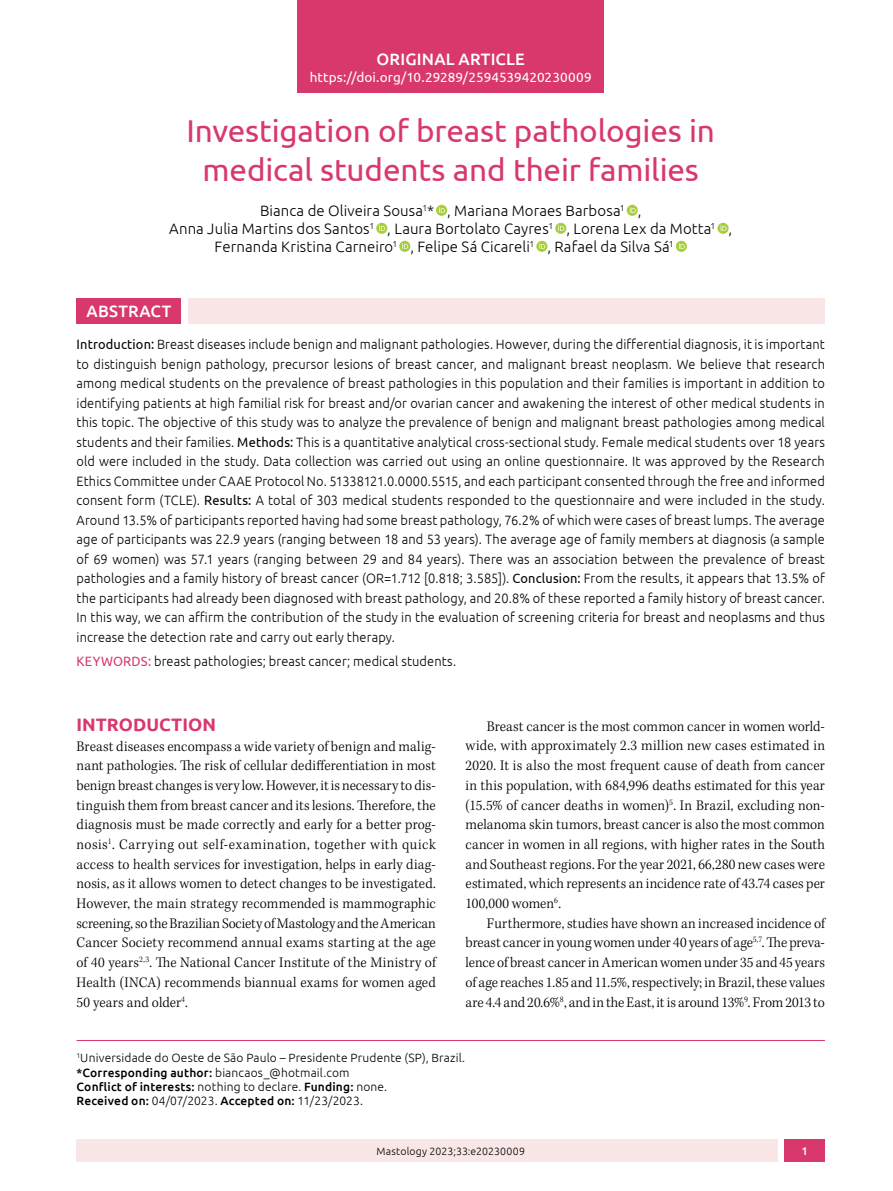
<style>
.page{position:relative;width:893px;height:1191px;background:#fff}
.page>*{position:absolute;margin:0;border:0;box-sizing:border-box;transform-origin:0 0}
.t1{font:31.5px/39px "Ubuntu";letter-spacing:-.005em;color:#d8386c;text-align:center}
.t2{font:700 18px "Ubuntu";letter-spacing:.005em;color:#d8386c}
.t3{font:500 16.5px "Ubuntu";letter-spacing:.01em;color:#fff}
.t4{font:300 15px/19.6px "Kepler Std";letter-spacing:.005em;color:#000;text-align:justify;scale:.95 1}
.t5{font:300 15px "Ubuntu";letter-spacing:.005em;color:#000}
.t6{font:300 13.5px/19.5px "Ubuntu";letter-spacing:.01em;color:#000;text-align:justify;scale:.95 1}
.t7{font:13.5px "Ubuntu";letter-spacing:.01em;color:#fff}
.t8{font:300 12px/14.4px "Ubuntu";letter-spacing:.015em;color:#000}
.t9{font:500 11.25px "Ubuntu";color:#fff}
.t10{font:300 10.5px "Ubuntu";letter-spacing:.015em;color:#000}
.s1{font-weight:400}
.s2{font-weight:400;color:#d8386c}
.s3{font-weight:500}
</style>
<div class="page">
<div style="left:77px;top:1139px;width:701px;height:23px;background:#f9e7e7"></div>
<div style="left:785px;top:1139px;width:40px;height:23px;background:#d8386c"></div>
<div style="left:436px;top:205px;width:11px;height:11px;background:#a6ce39;border-radius:50%"></div>
<svg style="left:439px;top:207px;width:6px;height:6px"></svg>
<svg style="left:627px;top:205px;width:11px;height:11px"></svg>
<svg style="left:630px;top:207px;width:6px;height:6px"></svg>
<svg style="left:376px;top:223px;width:11px;height:11px"></svg>
<svg style="left:379px;top:225px;width:6px;height:6px"></svg>
<svg style="left:555px;top:223px;width:11px;height:11px"></svg>
<svg style="left:558px;top:225px;width:6px;height:6px"></svg>
<svg style="left:717px;top:223px;width:12px;height:11px"></svg>
<svg style="left:720px;top:225px;width:6px;height:6px"></svg>
<svg style="left:399px;top:241px;width:11px;height:11px"></svg>
<svg style="left:402px;top:243px;width:6px;height:6px"></svg>
<svg style="left:536px;top:241px;width:11px;height:11px"></svg>
<svg style="left:539px;top:243px;width:6px;height:6px"></svg>
<svg style="left:676px;top:241px;width:11px;height:11px"></svg>
<svg style="left:679px;top:243px;width:6px;height:6px"></svg>
<hr style="left:77px;top:1040px;width:748px;height:1px;background:#d8386c">
<div style="left:77px;top:298px;width:104px;height:25px;background:#d8386c"></div>
<div style="left:188px;top:298px;width:637px;height:25px;background:#f9e7e7"></div>
<div style="left:298px;top:0;width:306px;height:92px;background:#d8386c"></div>
<p class="t3" style="left:377px;top:49px;width:150px">ORIGINAL ARTICLE</p>
<p class="t7" style="left:310px;top:69px;width:284px">https://doi.org/10.29289/2594539420230009</p>
<h1 class="t1" style="left:187px;top:110px;width:530px">Investigation of breast pathologies in medical students and their families</h1>
<p class="t5" style="left:260px;top:201px;width:383px">Bianca de Oliveira Sousa<sup>1</sup>* , Mariana Moraes Barbosa<sup>1</sup> ,</p>
<p class="t5" style="left:169px;top:219px;width:565px">Anna Julia Martins dos Santos<sup>1</sup> , Laura Bortolato Cayres<sup>1</sup> , Lorena Lex da Motta<sup>1</sup> ,</p>
<p class="t5" style="left:215px;top:237px;width:461px">Fernanda Kristina Carneiro<sup>1</sup> , Felipe Sá Cicareli<sup>1</sup> , Rafael da Silva Sá<sup>1</sup></p>
<p class="t3" style="left:87px;top:301px;width:86px">ABSTRACT</p>
<p class="t6" style="left:77px;top:334px;width:789px"><span class="s1">Introduction:</span> Breast diseases include benign and malignant pathologies. However, during the differential diagnosis, it is important to distinguish benign pathology, precursor lesions of breast cancer, and malignant breast neoplasm. We believe that research among medical students on the prevalence of breast pathologies in this population and their families is important in addition to identifying patients at high familial risk for breast and/or ovarian cancer and awakening the interest of other medical students in this topic. The objective of this study was to analyze the prevalence of benign and malignant breast pathologies among medical students and their families. <span class="s1">Methods:</span> This is a quantitative analytical cross-sectional study. Female medical students over 18 years old were included in the study. Data collection was carried out using an online questionnaire. It was approved by the Research Ethics Committee under CAAE Protocol No. 51338121.0.0000.5515, and each participant consented through the free and informed consent form (TCLE). <span class="s1">Results:</span> A total of 303 medical students responded to the questionnaire and were included in the study.<br>Around 13.5% of participants reported having had some breast pathology, 76.2% of which were cases of breast lumps. The average age of participants was 22.9 years (ranging between 18 and 53 years). The average age of family members at diagnosis (a sample of 69 women) was 57.1 years (ranging between 29 and 84 years). There was an association between the prevalence of breast pathologies and a family history of breast cancer (OR=1.712 [0.818; 3.585]). <span class="s1">Conclusion:</span> From the results, it appears that 13.5% of the participants had already been diagnosed with breast pathology, and 20.8% of these reported a family history of breast cancer.<br>In this way, we can affirm the contribution of the study in the evaluation of screening criteria for breast and neoplasms and thus increase the detection rate and carry out early therapy.</p>
<p class="t6" style="left:77px;top:650px;width:401px"><span class="s2">KEYWORDS:</span> breast pathologies; breast cancer; medical students.</p>
<h2 class="t2" style="left:77px;top:713px;width:141px">INTRODUCTION</h2>
<p class="t4" style="left:77px;top:736px;width:380px">Breast diseases encompass a wide variety of benign and malig&shy;nant pathologies. The risk of cellular dedifferentiation in most benign breast changes is very low. However, it is necessary to dis&shy;tinguish them from breast cancer and its lesions. Therefore, the diagnosis must be made correctly and early for a better prog&shy;nosis<sup>1</sup>. Carrying out self-examination, together with quick access to health services for investigation, helps in early diag&shy;nosis, as it allows women to detect changes to be investigated.<br>However, the main strategy recommended is mammographic screening, so the Brazilian Society of Mastology and the American Cancer Society recommend annual exams starting at the age of 40 years<sup>2,3</sup>. The National Cancer Institute of the Ministry of Health (INCA) recommends biannual exams for women aged 50 years and older<sup>4</sup>.</p>
<p class="t4" style="left:466px;top:717px;width:380px;text-indent:21px">Breast cancer is the most common cancer in women world&shy;wide, with approximately 2.3 million new cases estimated in 2020. It is also the most frequent cause of death from cancer in this population, with 684,996 deaths estimated for this year (15.5% of cancer deaths in women)<sup>5</sup>. In Brazil, excluding non&shy;melanoma skin tumors, breast cancer is also the most common cancer in women in all regions, with higher rates in the South and Southeast regions. For the year 2021, 66,280 new cases were estimated, which represents an incidence rate of 43.74 cases per 100,000 women<sup>6</sup>.</p>
<p class="t4" style="left:466px;top:914px;width:380px;text-indent:21px">Furthermore, studies have shown an increased incidence of breast cancer in young women under 40 years of age<sup>5,7</sup>. The preva&shy;lence of breast cancer in American women under 35 and 45 years of age reaches 1.85 and 11.5%, respectively; in Brazil, these values are 4.4 and 20.6%<sup>8</sup>, and in the East, it is around 13%<sup>9</sup>. From 2013 to</p>
<p class="t8" style="left:77px;top:1050px;width:390px"><sup>1</sup>Universidade do Oeste de São Paulo – Presidente Prudente (SP), Brazil. <span class="s3">*Corresponding author:</span> biancaos_@hotmail.com<br><span class="s3">Conflict of interests:</span> nothing to declare. <span class="s3">Funding:</span> none.<br><span class="s3">Received on:</span> 04/07/2023. <span class="s3">Accepted on:</span> 11/23/2023.</p>
<p class="t10" style="left:377px;top:1144px;width:150px">Mastology 2023;33:e20230009</p>
<p class="t9" style="left:802px;top:1143px;width:8px">1</p>
</div>
